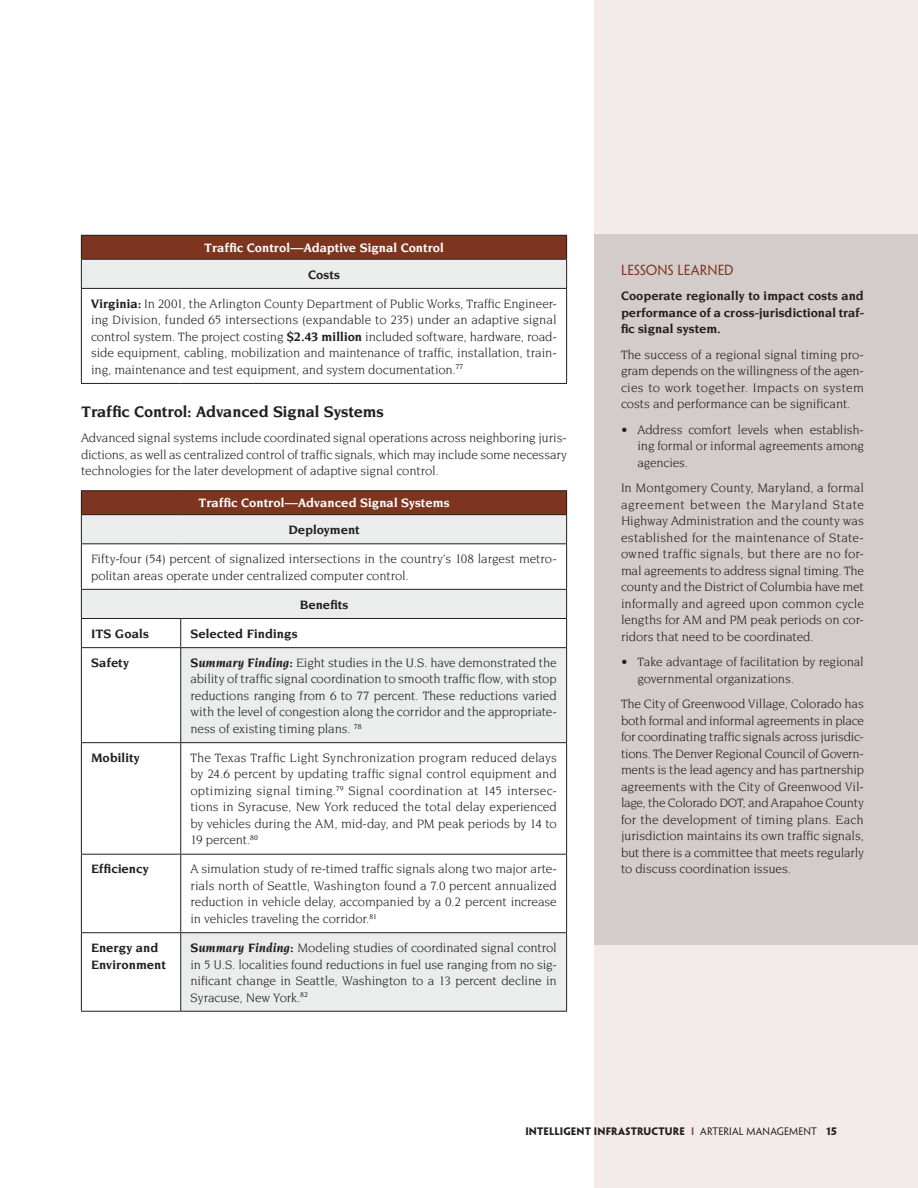
<style>
.page{position:relative;width:918px;height:1188px;background:#fff}
.page>*{position:absolute;margin:0;border:0;box-sizing:border-box;transform-origin:0 0}
.t1{font:700 16.5px "Novarese Std";letter-spacing:-.005em;color:#231f20}
.t2{font:13.2px/16.5px "Novarese Std";letter-spacing:-.01em;color:#231f20;text-align:justify}
.t3{font:700 13.2px/16.5px "Novarese Std";letter-spacing:.005em;color:#231f20}
.t4{font:700 13.2px "Novarese Std";letter-spacing:.005em;color:#fff}
.t5{font:13.2px "Penumbra Flare Std";letter-spacing:.01em;color:#7d3520}
.t6{font:700 9.75px "Penumbra Flare Std";letter-spacing:.015em;color:#231f20}
.s1{font-weight:700}
.s2{font-weight:700;font-style:italic}
.s3{font-weight:400}
</style>
<div class="page">
<div style="left:594px;top:0;width:324px;height:1188px;background:#f2ebe9"></div>
<div style="left:594px;top:235px;width:324px;height:710px;background:#d3cccb"></div>
<div style="left:81px;top:235px;width:486px;height:24px;background:#7d3520"></div>
<div style="left:81px;top:259px;width:486px;height:29px;background:#ebecec"></div>
<hr style="left:81px;top:289px;width:1px;height:94px;background:#231f20">
<hr style="left:566px;top:289px;width:1px;height:94px;background:#231f20">
<hr style="left:81px;top:383px;width:100px;height:1px;background:#231f20">
<hr style="left:181px;top:383px;width:386px;height:1px;background:#231f20">
<hr style="left:81px;top:235px;width:100px;height:1px;background:#231f20">
<hr style="left:181px;top:235px;width:386px;height:1px;background:#231f20">
<hr style="left:81px;top:259px;width:100px;height:1px;background:#231f20">
<hr style="left:181px;top:259px;width:386px;height:1px;background:#231f20">
<svg style="left:81px;top:236px;width:1px;height:52px"></svg>
<svg style="left:566px;top:236px;width:1px;height:52px"></svg>
<hr style="left:81px;top:288px;width:100px;height:1px;background:#231f20">
<hr style="left:181px;top:288px;width:386px;height:1px;background:#231f20">
<div style="left:81px;top:491px;width:486px;height:24px;background:#7d3520"></div>
<svg style="left:82px;top:515px;width:484px;height:496px"></svg>
<svg style="left:180px;top:619px;width:1px;height:28px"></svg>
<hr style="left:81px;top:544px;width:1px;height:45px;background:#231f20">
<hr style="left:566px;top:544px;width:1px;height:45px;background:#231f20">
<hr style="left:566px;top:743px;width:1px;height:111px;background:#231f20">
<hr style="left:81px;top:490px;width:100px;height:1px;background:#231f20">
<hr style="left:181px;top:490px;width:386px;height:1px;background:#231f20">
<hr style="left:81px;top:647px;width:100px;height:1px;background:#231f20">
<hr style="left:81px;top:648px;width:1px;height:94px;background:#231f20">
<hr style="left:81px;top:742px;width:100px;height:1px;background:#231f20">
<hr style="left:81px;top:743px;width:1px;height:111px;background:#231f20">
<hr style="left:180px;top:743px;width:1px;height:111px;background:#231f20">
<hr style="left:81px;top:854px;width:100px;height:1px;background:#231f20">
<hr style="left:81px;top:855px;width:1px;height:77px;background:#231f20">
<hr style="left:181px;top:854px;width:386px;height:1px;background:#231f20">
<hr style="left:180px;top:855px;width:1px;height:77px;background:#231f20">
<hr style="left:566px;top:855px;width:1px;height:77px;background:#231f20">
<hr style="left:81px;top:514px;width:100px;height:1px;background:#231f20">
<svg style="left:81px;top:491px;width:1px;height:52px"></svg>
<hr style="left:181px;top:514px;width:386px;height:1px;background:#231f20">
<svg style="left:566px;top:491px;width:1px;height:52px"></svg>
<hr style="left:81px;top:543px;width:100px;height:1px;background:#231f20">
<hr style="left:181px;top:543px;width:386px;height:1px;background:#231f20">
<hr style="left:81px;top:589px;width:100px;height:1px;background:#231f20">
<svg style="left:81px;top:590px;width:1px;height:57px"></svg>
<hr style="left:181px;top:589px;width:386px;height:1px;background:#231f20">
<svg style="left:566px;top:590px;width:1px;height:57px"></svg>
<hr style="left:81px;top:618px;width:100px;height:1px;background:#231f20">
<hr style="left:181px;top:618px;width:386px;height:1px;background:#231f20">
<hr style="left:81px;top:932px;width:100px;height:1px;background:#231f20">
<hr style="left:81px;top:933px;width:1px;height:78px;background:#231f20">
<hr style="left:181px;top:647px;width:386px;height:1px;background:#231f20">
<hr style="left:180px;top:648px;width:1px;height:94px;background:#231f20">
<hr style="left:566px;top:648px;width:1px;height:94px;background:#231f20">
<hr style="left:181px;top:742px;width:386px;height:1px;background:#231f20">
<hr style="left:181px;top:932px;width:386px;height:1px;background:#231f20">
<hr style="left:180px;top:933px;width:1px;height:78px;background:#231f20">
<hr style="left:566px;top:933px;width:1px;height:78px;background:#231f20">
<hr style="left:81px;top:1011px;width:100px;height:1px;background:#231f20">
<hr style="left:181px;top:1011px;width:386px;height:1px;background:#231f20">
<p class="t4" style="left:204px;top:240px;width:241px">Traffic Control—Adaptive Signal Control</p>
<p class="t3" style="left:308px;top:266px;width:33px">Costs</p>
<p class="t2" style="left:91px;top:295px;width:467px"><span class="s1">Virginia:</span> In 2001, the Arlington County Department of Public Works, Traffic Engineer&shy;ing Division, funded 65 intersections (expandable to 235) under an adaptive signal control system. The project costing <span class="s1">$2.43 million</span> included software, hardware, road&shy;side equipment, cabling, mobilization and maintenance of traffic, installation, train&shy;ing, maintenance and test equipment, and system documentation.<sup>77</sup></p>
<p class="t1" style="left:81px;top:402px;width:304px">Traffic Control: Advanced Signal Systems</p>
<p class="t2" style="left:81px;top:430px;width:488px">Advanced signal systems include coordinated signal operations across neighboring juris&shy;dictions, as well as centralized control of traffic signals, which may include some necessary technologies for the later development of adaptive signal control.</p>
<p class="t4" style="left:198px;top:496px;width:253px">Traffic Control—Advanced Signal Systems</p>
<p class="t3" style="left:288px;top:521px;width:73px">Deployment</p>
<p class="t2" style="left:91px;top:550px;width:467px">Fifty-four (54) percent of signalized intersections in the country’s 108 largest metro&shy;politan areas operate under centralized computer control.</p>
<p class="t3" style="left:300px;top:596px;width:50px">Benefits</p>
<p class="t3" style="left:91px;top:625px;width:59px">ITS Goals</p>
<p class="t3" style="left:190px;top:625px;width:109px">Selected Findings</p>
<p class="t3" style="left:91px;top:654px;width:39px">Safety</p>
<p class="t2" style="left:190px;top:654px;width:368px"><span class="s2">Summary Finding:</span> Eight studies in the U.S. have demonstrated the ability of traffic signal coordination to smooth traffic flow, with stop reductions ranging from 6 to 77 percent. These reductions varied with the level of congestion along the corridor and the appropriate&shy;ness of existing timing plans. <sup>78</sup></p>
<p class="t3" style="left:91px;top:749px;width:50px">Mobility</p>
<p class="t2" style="left:190px;top:749px;width:368px">The Texas Traffic Light Synchronization program reduced delays by 24.6 percent by updating traffic signal control equipment and optimizing signal timing.<sup>79</sup> Signal coordination at 145 intersec&shy;tions in Syracuse, New York reduced the total delay experienced by vehicles during the AM, mid-day, and PM peak periods by 14 to 19 percent.<sup>80</sup></p>
<p class="t3" style="left:91px;top:861px;width:59px">Efficiency</p>
<p class="t2" style="left:190px;top:861px;width:368px">A simulation study of re-timed traffic signals along two major arte&shy;rials north of Seattle, Washington found a 7.0 percent annualized reduction in vehicle delay, accompanied by a 0.2 percent increase in vehicles traveling the corridor.<sup>81</sup></p>
<p class="t3" style="left:91px;top:939px;width:76px">Energy and<br>Environment</p>
<p class="t2" style="left:190px;top:939px;width:368px"><span class="s2">Summary Finding:</span> Modeling studies of coordinated signal control in 5 U.S. localities found reductions in fuel use ranging from no sig&shy;nificant change in Seattle, Washington to a 13 percent decline in Syracuse, New York.<sup>82</sup></p>
<p class="t5" style="left:621px;top:262px;width:114px">LESSONS LEARNED</p>
<p class="t3" style="left:621px;top:288px;width:244px;text-align:justify">Cooperate regionally to impact costs and performance of a cross-jurisdictional traf&shy;fic signal system.</p>
<p class="t2" style="left:621px;top:346px;width:245px">The success of a regional signal timing pro&shy;gram depends on the willingness of the agen&shy;cies to work together. Impacts on system costs and performance can be significant.</p>
<p class="t2" style="left:637px;top:421px;width:228px;text-indent:-16px">• Address comfort levels when establish&shy;ing formal or informal agreements among agencies.</p>
<p class="t2" style="left:621px;top:480px;width:245px">In Montgomery County, Maryland, a formal agreement between the Maryland State Highway Administration and the county was established for the maintenance of State&shy;owned traffic signals, but there are no for&shy;mal agreements to address signal timing. The county and the District of Columbia have met informally and agreed upon common cycle lengths for AM and PM peak periods on cor&shy;ridors that need to be coordinated.</p>
<p class="t2" style="left:637px;top:654px;width:228px;text-indent:-16px">• Take advantage of facilitation by regional governmental organizations.</p>
<p class="t2" style="left:621px;top:696px;width:245px">The City of Greenwood Village, Colorado has both formal and informal agreements in place for coordinating traffic signals across jurisdic&shy;tions. The Denver Regional Council of Govern&shy;ments is the lead agency and has partnership agreements with the City of Greenwood Vil&shy;lage, the Colorado DOT, and Arapahoe County for the development of timing plans. Each jurisdiction maintains its own traffic signals, but there is a committee that meets regularly to discuss coordination issues.</p>
<p class="t6" style="left:525px;top:1125px;width:313px">INTELLIGENT INFRASTRUCTURE <sup>|</sup> <span class="s3">ARTERIAL MANAGEMENT</span> 15</p>
</div>
